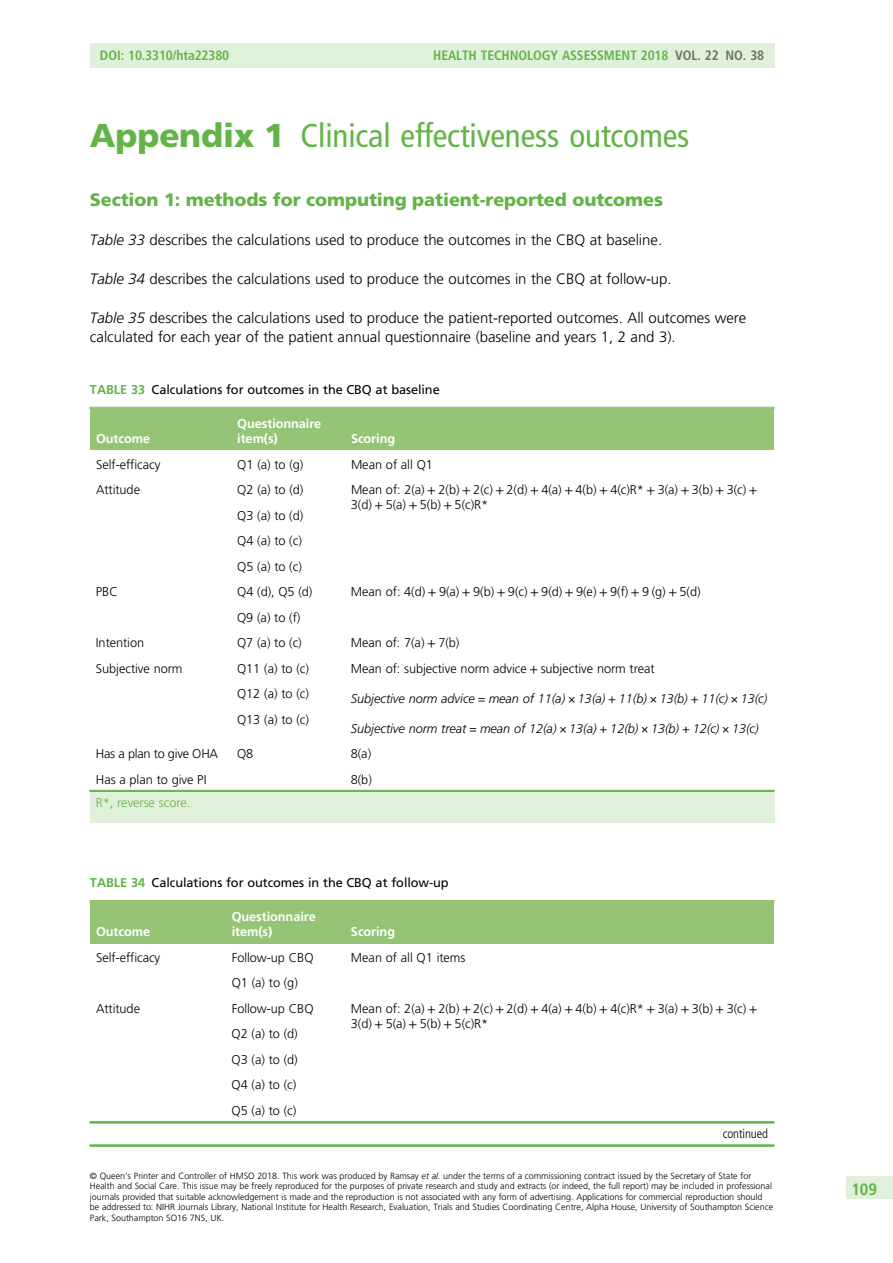
<style>
.page{position:relative;width:893px;height:1263px;background:#fff}
.page>*{position:absolute;margin:0;border:0;box-sizing:border-box;transform-origin:0 0}
.t1{font:33px "Adv TT247 c 4 ade";color:#62b447}
.t2{font:18px "Adv TT20 abcef 8.B";color:#62b447}
.t3{font:16.5px "Adv TT24 c 3 cae 3.B";color:#62b447}
.t4{font:15px/19.5px "Adv T Tebabd 7 da";color:#000}
.t5{font:13.5px "Adv TT24 c 3 cae 3.B";color:#62b447}
.t6{font:12.75px/25.5px "Adv T Tebabd 7 da";color:#000}
.t7{font:12.75px "Adv TT49 bbc 31 f.I";color:#000}
.t8{font:12.75px "Adv TT118 e 7927";color:#000}
.t9{font:12.75px/15px "Adv TT6 c 1 def 61.B";color:#fff}
.t10{font:12.75px "Adv T Tebabd 7 da";letter-spacing:-.02em;color:#000}
.t11{font:12.75px "Adv T Tebabd 7 da";color:#62b447}
.t12{font:12.75px "Adv TT82821 ad 3";color:#000}
.t13{font:9px/10.5px "Adv T Tebabd 7 da";color:#000}
.s1{color:#6e6f71}
.s2{font-family:"Adv TT20 abcef 8.B"}
.s3{font-family:"Adv TT49 bbc 31 f.I"}
.s4{font-family:"Adv TT6 c 1 def 61.B";color:#62b447}
.s5{font-family:"Adv T Td 877 c 31 c"}
.s6{font-family:"Adv T Tdd 3 b 7348.I"}
.s7{font-style:inherit}
</style>
<div class="page">
<div style="left:90px;top:409px;width:147px;height:41px;background:#95c476"></div>
<div style="left:218px;top:409px;width:133px;height:41px;background:#95c476"></div>
<div style="left:332px;top:409px;width:442px;height:41px;background:#95c476"></div>
<hr style="left:90px;top:407px;width:684px;height:2px;background:#95c476">
<hr style="left:90px;top:790px;width:684px;height:2px;background:#62b447">
<div style="left:90px;top:792px;width:684px;height:31px;background:#e1f0da"></div>
<div style="left:90px;top:902px;width:142px;height:41px;background:#95c476"></div>
<div style="left:207px;top:902px;width:144px;height:41px;background:#95c476"></div>
<div style="left:326px;top:902px;width:448px;height:41px;background:#95c476"></div>
<hr style="left:90px;top:900px;width:684px;height:2px;background:#95c476">
<hr style="left:90px;top:1145px;width:684px;height:1px;background:#62b447">
<div style="left:90px;top:1121px;width:684px;height:2px;background:#62b447;border:1px solid #62b447"></div>
<div style="left:90px;top:44px;width:684px;height:24px;background:#e1f0da"></div>
<div style="left:846px;top:1176px;width:47px;height:23px;background:#e1f0da"></div>
<h3 class="t5" style="left:100px;top:51px;width:131px">DOI: 10.3310/hta22380</h3>
<h3 class="t5" style="left:433px;top:51px;width:332px">HEALTH TECHNOLOGY ASSESSMENT 2018 <span class="s1">VOL. 22 NO. 38</span></h3>
<h1 class="t1" style="left:90px;top:116px;width:601px"><span class="s2">Appendix 1</span> Clinical effectiveness outcomes</h1>
<h2 class="t2" style="left:90px;top:192px;width:575px">Section 1: methods for computing patient-reported outcomes</h2>
<h3 class="t4" style="left:90px;top:231px;width:574px"><span class="s3">Table 33</span> describes the calculations used to produce the outcomes in the CBQ at baseline.</h3>
<h3 class="t4" style="left:90px;top:270px;width:583px"><span class="s3">Table 34</span> describes the calculations used to produce the outcomes in the CBQ at follow-up.</h3>
<h3 class="t4" style="left:90px;top:309px;width:658px"><span class="s3">Table 35</span> describes the calculations used to produce the patient-reported outcomes. All outcomes were calculated for each year of the patient annual questionnaire (baseline and years 1, 2 and 3).</h3>
<h3 class="t8" style="left:90px;top:384px;width:351px"><span class="s4">TABLE 33</span> Calculations for outcomes in the CBQ at baseline</h3>
<h3 class="t9" style="left:96px;top:432px;width:56px">Outcome</h3>
<h3 class="t9" style="left:237px;top:417px;width:86px">Questionnaire item(s)</h3>
<h3 class="t9" style="left:351px;top:432px;width:46px">Scoring</h3>
<h3 class="t6" style="left:96px;top:452px;width:66px">Self-efficacy</h3>
<h3 class="t6" style="left:237px;top:452px;width:68px">Q1 (a) to (g)</h3>
<h3 class="t6" style="left:351px;top:452px;width:83px">Mean of all Q1</h3>
<h3 class="t6" style="left:96px;top:478px;width:46px">Attitude</h3>
<h3 class="t6" style="left:237px;top:478px;width:68px">Q2 (a) to (d)</h3>
<h3 class="t6" style="left:351px;top:483px;width:408px;line-height:15px">Mean of: 2(a) <span class="s5">+</span> 2(b) <span class="s5">+</span> 2(c) <span class="s5">+</span> 2(d) <span class="s5">+</span> 4(a) <span class="s5">+</span> 4(b) <span class="s5">+</span> 4(c)R* <span class="s5">+</span> 3(a) <span class="s5">+</span> 3(b) <span class="s5">+</span> 3(c) <span class="s5">+<br></span>3(d) <span class="s5">+</span> 5(a) <span class="s5">+</span> 5(b) <span class="s5">+</span> 5(c)R*</h3>
<h3 class="t6" style="left:237px;top:503px;width:68px;text-align:justify">Q3 (a) to (d)<br>Q4 (a) to (c)<br>Q5 (a) to (c)</h3>
<h3 class="t6" style="left:96px;top:580px;width:23px">PBC</h3>
<h3 class="t6" style="left:237px;top:580px;width:77px">Q4 (d), Q5 (d)</h3>
<h3 class="t6" style="left:351px;top:580px;width:351px">Mean of: 4(d) <span class="s5">+</span> 9(a) <span class="s5">+</span> 9(b) <span class="s5">+</span> 9(c) <span class="s5">+</span> 9(d) <span class="s5">+</span> 9(e) <span class="s5">+</span> 9(f) <span class="s5">+</span> 9 (g) <span class="s5">+</span> 5(d)</h3>
<h3 class="t6" style="left:237px;top:605px;width:65px">Q9 (a) to (f)</h3>
<h3 class="t6" style="left:96px;top:631px;width:50px">Intention</h3>
<h3 class="t6" style="left:237px;top:631px;width:66px">Q7 (a) to (c)</h3>
<h3 class="t6" style="left:351px;top:631px;width:110px">Mean of: 7(a) <span class="s5">+</span> 7(b)</h3>
<h3 class="t6" style="left:96px;top:656px;width:88px">Subjective norm</h3>
<h3 class="t6" style="left:237px;top:656px;width:73px">Q11 (a) to (c)</h3>
<h3 class="t6" style="left:351px;top:656px;width:305px">Mean of: subjective norm advice <span class="s5">+</span> subjective norm treat</h3>
<h3 class="t7" style="left:351px;top:693px;width:418px">Subjective norm advice <span class="s6">=</span> mean of 11(a) × 13(a) <span class="s6">+</span> 11(b) × 13(b) <span class="s6">+</span> 11(c) × 13(c)</h3>
<h3 class="t7" style="left:351px;top:723px;width:409px">Subjective norm treat <span class="s6">=</span> mean of 12(a) × 13(a) <span class="s6">+</span> 12(b) × 13(b) <span class="s6">+</span> 12(c) × 13(c)</h3>
<h3 class="t6" style="left:237px;top:682px;width:73px">Q12 (a) to (c)<br>Q13 (a) to (c)</h3>
<h3 class="t10" style="left:96px;top:748px;width:124px">Has a plan to give OHA</h3>
<h3 class="t6" style="left:237px;top:742px;width:18px">Q8</h3>
<h3 class="t6" style="left:351px;top:742px;width:22px">8(a)</h3>
<h3 class="t6" style="left:96px;top:767px;width:112px">Has a plan to give PI</h3>
<h3 class="t6" style="left:351px;top:767px;width:22px">8(b)</h3>
<h3 class="t11" style="left:96px;top:797px;width:96px">R*, reverse score.</h3>
<h3 class="t8" style="left:90px;top:877px;width:360px"><span class="s4">TABLE 34</span> Calculations for outcomes in the CBQ at follow-up</h3>
<h3 class="t9" style="left:96px;top:925px;width:56px">Outcome</h3>
<h3 class="t9" style="left:232px;top:910px;width:86px">Questionnaire item(s)</h3>
<h3 class="t9" style="left:351px;top:925px;width:46px">Scoring</h3>
<h3 class="t6" style="left:96px;top:946px;width:66px">Self-efficacy</h3>
<h3 class="t6" style="left:232px;top:946px;width:83px">Follow-up CBQ</h3>
<h3 class="t6" style="left:351px;top:946px;width:116px">Mean of all Q1 items</h3>
<h3 class="t6" style="left:232px;top:971px;width:68px">Q1 (a) to (g)</h3>
<h3 class="t6" style="left:96px;top:997px;width:46px">Attitude</h3>
<h3 class="t6" style="left:232px;top:997px;width:83px">Follow-up CBQ</h3>
<h3 class="t6" style="left:351px;top:1002px;width:408px;line-height:15px">Mean of: 2(a) <span class="s5">+</span> 2(b) <span class="s5">+</span> 2(c) <span class="s5">+</span> 2(d) <span class="s5">+</span> 4(a) <span class="s5">+</span> 4(b) <span class="s5">+</span> 4(c)R* <span class="s5">+</span> 3(a) <span class="s5">+</span> 3(b) <span class="s5">+</span> 3(c) <span class="s5">+<br></span>3(d) <span class="s5">+</span> 5(a) <span class="s5">+</span> 5(b) <span class="s5">+</span> 5(c)R*</h3>
<h3 class="t6" style="left:232px;top:1022px;width:68px;text-align:justify">Q2 (a) to (d)<br>Q3 (a) to (d)<br>Q4 (a) to (c)<br>Q5 (a) to (c)</h3>
<h3 class="t12" style="left:723px;top:1126px;width:47px">continued</h3>
<p class="t13" style="left:90px;top:1171px;width:685px">© Queen<span class="s7">’</span>s Printer and Controller of HMSO 2018. This work was produced by Ramsay <span class="s3">et al.</span> under the terms of a commissioning contract issued by the Secretary of State for Health and Social Care. This issue may be freely reproduced for the purposes of private research and study and extracts (or indeed, the full report) may be included in professional journals provided that suitable acknowledgement is made and the reproduction is not associated with any form of advertising. Applications for commercial reproduction should be addressed to: NIHR Journals Library, National Institute for Health Research, Evaluation, Trials and Studies Coordinating Centre, Alpha House, University of Southampton Science Park, Southampton SO16 7NS, UK.</p>
<h3 class="t3" style="left:851px;top:1183px;width:27px">109</h3>
</div>
